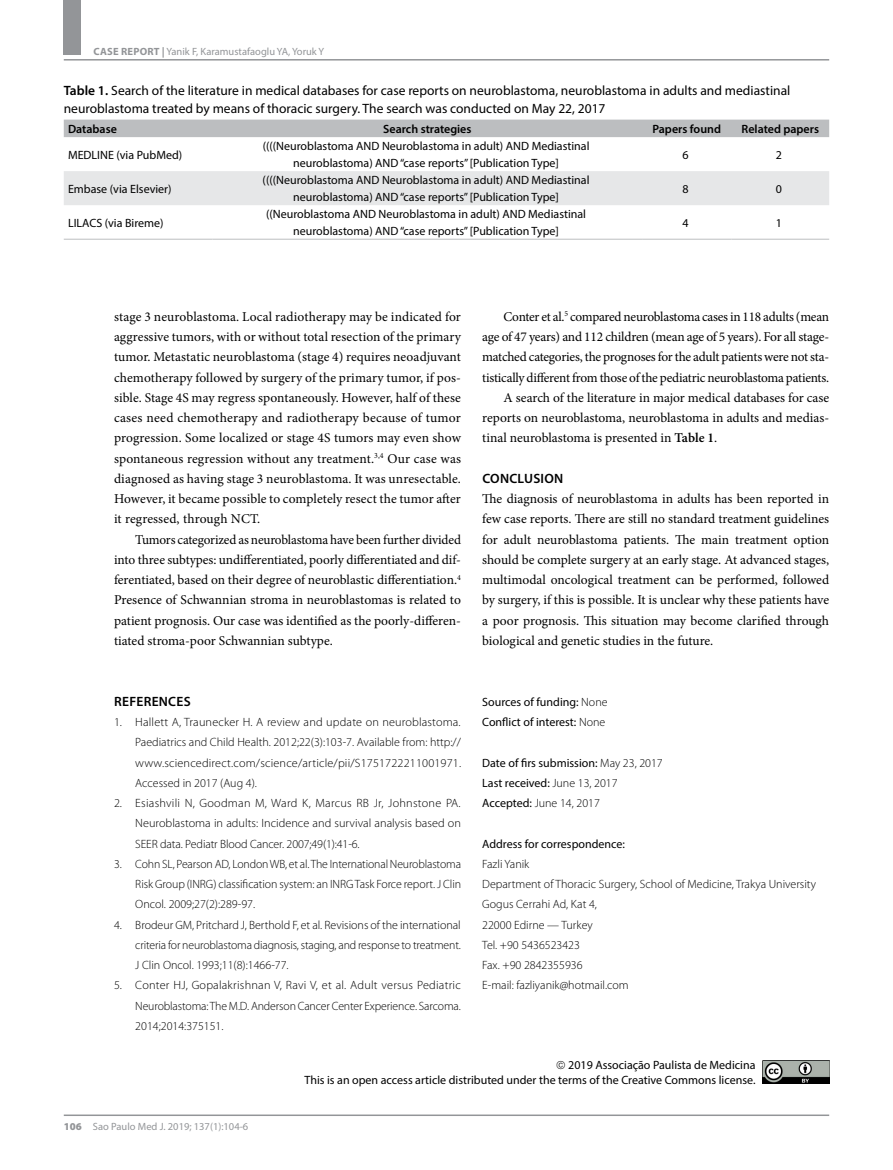
<style>
.page{position:relative;width:893px;height:1170px;background:#fff}
.page>*{position:absolute;margin:0;border:0;box-sizing:border-box;transform-origin:0 0}
.t1{font:13.5px/20.2px "Minion Pro";letter-spacing:-.01em;color:#000;text-align:justify}
.t2{font:13.5px/18px "Myriad Pro";color:#000}
.t3{font:600 13.5px "Myriad Pro";letter-spacing:.02em;color:#000}
.t4{font:300 12px/20.2px "Myriad Pro";color:#000;text-align:justify}
.t5{font:12px/16.5px "Myriad Pro";color:#000;text-align:center}
.t6{font:600 12px "Myriad Pro";color:#000}
.t7{font:10.5px "Myriad Pro";color:#939598}
.s1{font-weight:700}
.s2{font-weight:600}
.s3{font-weight:300}
.s4{font-weight:900}
</style>
<div class="page">
<div style="left:64px;top:0;width:17px;height:55px;background:#939598"></div>
<hr style="left:64px;top:59px;width:765px;height:2px;background:#939598">
<hr style="left:64px;top:1114px;width:765px;height:1px;background:#939598">
<div style="left:64px;top:120px;width:765px;height:17px;background:#bcbec0"></div>
<div style="left:64px;top:171px;width:765px;height:34px;background:#e6e7e8"></div>
<hr style="left:64px;top:239px;width:149px;height:1px;background:#bcbec0">
<hr style="left:213px;top:239px;width:429px;height:1px;background:#bcbec0">
<hr style="left:642px;top:239px;width:89px;height:1px;background:#bcbec0">
<hr style="left:731px;top:239px;width:98px;height:1px;background:#bcbec0">
<img style="left:762px;top:1060px;width:67px;height:23px">
<p class="t7" style="left:94px;top:45px;width:232px"><span class="s1">CASE REPORT |</span> Yanik F, Karamustafaoglu YA, Yoruk Y</p>
<p class="t2" style="left:64px;top:81px;width:728px"><span class="s2">Table 1.</span> Search of the literature in medical databases for case reports on neuroblastoma, neuroblastoma in adults and mediastinal neuroblastoma treated by means of thoracic surgery. The search was conducted on May 22, 2017</p>
<p class="t6" style="left:68px;top:121px;width:50px">Database</p>
<p class="t6" style="left:383px;top:121px;width:90px">Search strategies</p>
<p class="t6" style="left:652px;top:121px;width:70px">Papers found</p>
<p class="t6" style="left:741px;top:121px;width:79px">Related papers</p>
<p class="t5" style="left:68px;top:146px;width:116px">MEDLINE (via PubMed)</p>
<p class="t5" style="left:263px;top:138px;width:328px">((((Neuroblastoma AND Neuroblastoma in adult) AND Mediastinal neuroblastoma) AND “case reports” [Publication Type]</p>
<p class="t5" style="left:682px;top:146px;width:8px">6</p>
<p class="t5" style="left:776px;top:146px;width:8px">2</p>
<p class="t5" style="left:68px;top:180px;width:105px">Embase (via Elsevier)</p>
<p class="t5" style="left:263px;top:172px;width:328px">((((Neuroblastoma AND Neuroblastoma in adult) AND Mediastinal neuroblastoma) AND “case reports” [Publication Type]</p>
<p class="t5" style="left:682px;top:180px;width:8px">8</p>
<p class="t5" style="left:776px;top:180px;width:8px">0</p>
<p class="t5" style="left:68px;top:214px;width:97px">LILACS (via Bireme)</p>
<p class="t5" style="left:266px;top:206px;width:322px">((Neuroblastoma AND Neuroblastoma in adult) AND Mediastinal neuroblastoma) AND “case reports” [Publication Type]</p>
<p class="t5" style="left:682px;top:214px;width:8px">4</p>
<p class="t5" style="left:776px;top:214px;width:8px">1</p>
<p class="t1" style="left:114px;top:306px;width:348px">stage 3 neuroblastoma. Local radiotherapy may be indicated for aggressive tumors, with or without total resection of the primary tumor. Metastatic neuroblastoma (stage 4) requires neoadjuvant chemotherapy followed by surgery of the primary tumor, if pos&shy;sible. Stage 4S may regress spontaneously. However, half of these cases need chemotherapy and radiotherapy because of tumor progression. Some localized or stage 4S tumors may even show spontaneous regression without any treatment.<sup>3,4</sup> Our case was diagnosed as having stage 3 neuroblastoma. It was unresectable.<br>However, it became possible to completely resect the tumor after it regressed, through NCT.</p>
<p class="t1" style="left:114px;top:529px;width:348px;text-indent:21px">Tumors categorized as neuroblastoma have been further divided into three subtypes: undifferentiated, poorly differentiated and dif&shy;ferentiated, based on their degree of neuroblastic differentiation.<sup>4<br></sup>Presence of Schwannian stroma in neuroblastomas is related to patient prognosis. Our case was identified as the poorly-differen&shy;tiated stroma-poor Schwannian subtype.</p>
<p class="t3" style="left:114px;top:692px;width:78px">REFERENCES</p>
<p class="t4" style="left:135px;top:711px;width:327px;text-indent:-21px">1. Hallett A, Traunecker H. A review and update on neuroblastoma.<br>Paediatrics and Child Health. 2012;22(3):103-7. Available from: http:// www.sciencedirect.com/science/article/pii/S1751722211001971.<br>Accessed in 2017 (Aug 4).</p>
<p class="t4" style="left:135px;top:792px;width:327px;text-indent:-21px">2. Esiashvili N, Goodman M, Ward K, Marcus RB Jr, Johnstone PA.<br>Neuroblastoma in adults: Incidence and survival analysis based on SEER data. Pediatr Blood Cancer. 2007;49(1):41-6.</p>
<p class="t4" style="left:135px;top:853px;width:327px;text-indent:-21px">3. Cohn SL, Pearson AD, London WB, et al. The International Neuroblastoma Risk Group (INRG) classification system: an INRG Task Force report. J Clin Oncol. 2009;27(2):289-97.</p>
<p class="t4" style="left:135px;top:914px;width:327px;text-indent:-21px">4. Brodeur GM, Pritchard J, Berthold F, et al. Revisions of the international criteria for neuroblastoma diagnosis, staging, and response to treatment.<br>J Clin Oncol. 1993;11(8):1466-77.</p>
<p class="t4" style="left:135px;top:975px;width:327px;text-indent:-21px">5. Conter HJ, Gopalakrishnan V, Ravi V, et al. Adult versus Pediatric Neuroblastoma: The M.D. Anderson Cancer Center Experience. Sarcoma.<br>2014;2014:375151.</p>
<p class="t1" style="left:503px;top:306px;width:327px">Conter et al.<sup>5</sup> compared neuroblastoma cases in 118 adults (mean</p>
<p class="t1" style="left:482px;top:326px;width:348px">age of 47 years) and 112 children (mean age of 5 years). For all stage-</p>
<p class="t1" style="left:482px;top:347px;width:348px">matched categories, the prognoses for the adult patients were not sta-</p>
<p class="t1" style="left:482px;top:367px;width:348px">tistically different from those of the pediatric neuroblastoma patients.</p>
<p class="t1" style="left:503px;top:387px;width:327px">A search of the literature in major medical databases for case</p>
<p class="t1" style="left:482px;top:407px;width:348px">reports on neuroblastoma, neuroblastoma in adults and medias-</p>
<p class="t1" style="left:482px;top:428px;width:237px">tinal neuroblastoma is presented in <span class="s2">Table 1</span>.</p>
<p class="t3" style="left:482px;top:469px;width:82px">CONCLUSION</p>
<p class="t1" style="left:482px;top:488px;width:348px">The diagnosis of neuroblastoma in adults has been reported in few case reports. There are still no standard treatment guidelines for adult neuroblastoma patients. The main treatment option should be complete surgery at an early stage. At advanced stages, multimodal oncological treatment can be performed, followed by surgery, if this is possible. It is unclear why these patients have a poor prognosis. This situation may become clarified through biological and genetic studies in the future.</p>
<p class="t5" style="left:482px;top:691px;width:127px;line-height:20.2px;text-align:left">Sources of funding: <span class="s3">None<br></span>Conflict of interest: <span class="s3">None</span></p>
<p class="t5" style="left:482px;top:752px;width:182px;line-height:20.2px;text-align:left">Date of firs submission: <span class="s3">May 23, 2017<br></span>Last received: <span class="s3">June 13, 2017<br></span>Accepted: <span class="s3">June 14, 2017</span></p>
<p class="t5" style="left:482px;top:835px;width:144px">Address for correspondence:</p>
<p class="t4" style="left:482px;top:853px;width:335px;text-align:left">Fazli Yanik<br>Department of Thoracic Surgery, School of Medicine, Trakya University<br>Gogus Cerrahi Ad, Kat 4,<br>22000 Edirne — Turkey<br>Tel. +90 5436523423<br>Fax. +90 2842355936<br>E-mail: fazliyanik@hotmail.com</p>
<p class="t7" style="left:64px;top:1119px;width:186px"><span class="s4">106</span> Sao Paulo Med J. 2019; 137(1):104-6</p>
<p class="t5" style="left:304px;top:1056px;width:452px;line-height:15px;text-align:right">2019 Associação Paulista de Medicina<br>This is an open access article distributed under the terms of the Creative Commons license.</p>
</div>
